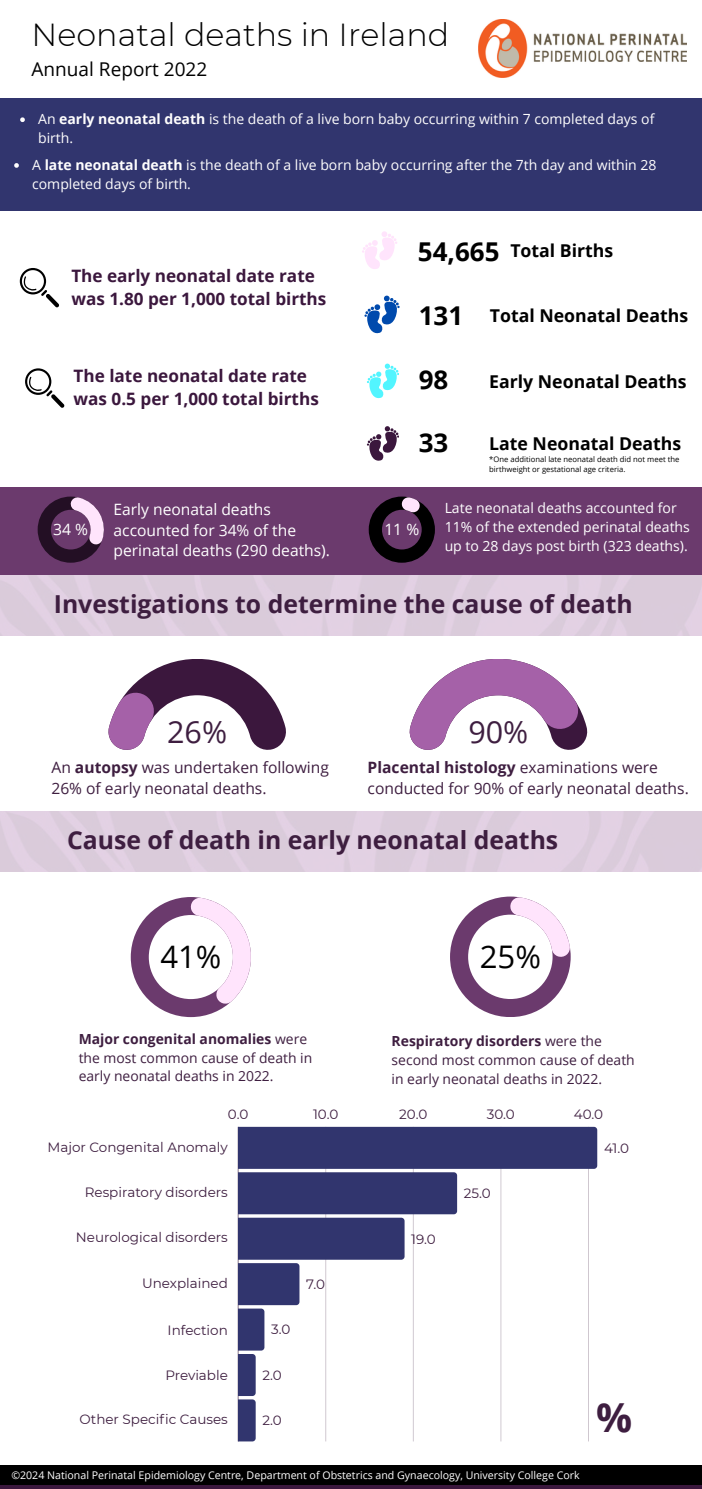
<style>
.page{position:relative;width:702px;height:1489px;background:#fff}
.page>*{position:absolute;margin:0;border:0;box-sizing:border-box;transform-origin:0 0}
.t1{font:700 40px "Open Sans";color:#3e1e40}
.t2{font:300 31.75px "Montserrat";color:#000}
.t3{font:31px "Open Sans";color:#000}
.t4{font:30.5px "Open Sans";color:#3e1e40}
.t5{font:700 26px "Open Sans";color:#000}
.t6{font:700 24.75px "Open Sans";color:#3e1e40}
.t7{font:19px "Open Sans";color:#000}
.t8{font:700 17.75px "Open Sans";color:#000}
.t9{font:700 17.25px/22.8px "Open Sans";color:#3b173d}
.t10{font:15.75px "Open Sans";color:#fff}
.t11{font:15.5px/20.8px "Open Sans";color:#3e1e40}
.t12{font:15.5px/20.8px "Open Sans";color:#fff}
.t13{font:14px/18.8px "Open Sans";color:#fffefe}
.t14{font:14px/18.5px "Open Sans";color:#3e1e40}
.t15{font:14px/18.8px "Open Sans";color:#fff}
.t16{font:13.5px "Montserrat";color:#3e1e40}
.t17{font:10.5px "Open Sans";color:#fff}
.t18{font:7.75px/10.2px "Open Sans";color:#000}
.s1{font-weight:700}
</style>
<div class="page">
<img style="left:478px;top:19px;width:208px;height:58px">
<div style="left:0;top:98px;width:701px;height:113px;background:#31356e"></div>
<div style="left:0;top:1465px;width:701px;height:24px;background:#000"></div>
<hr style="left:0;top:1485px;width:701px;height:4px;background:#3b173d">
<svg style="left:20px;top:268px;width:39px;height:39px"></svg>
<svg style="left:362px;top:231px;width:35px;height:38px"></svg>
<svg style="left:364px;top:296px;width:35px;height:38px"></svg>
<svg style="left:367px;top:364px;width:31px;height:35px"></svg>
<div style="left:0;top:487px;width:701px;height:135px;background:#6b3a6d"></div>
<svg style="left:38px;top:496px;width:66px;height:67px"></svg>
<div style="left:0;top:575px;width:701px;height:61px;background:#dacbda"></div>
<svg style="left:108px;top:659px;width:178px;height:91px"></svg>
<svg style="left:409px;top:659px;width:178px;height:91px"></svg>
<div style="left:0;top:811px;width:701px;height:63px;background:#dacbdb"></div>
<svg style="left:131px;top:897px;width:120px;height:120px"></svg>
<svg style="left:450px;top:896px;width:120px;height:121px"></svg>
<hr style="left:237px;top:1127px;width:1px;height:314px;background:#3e1e40">
<svg style="left:238px;top:1127px;width:359px;height:314px"></svg>
<svg style="left:20px;top:117px;width:5px;height:5px"></svg>
<svg style="left:14px;top:163px;width:5px;height:5px"></svg>
<svg style="left:25px;top:368px;width:39px;height:40px"></svg>
<svg style="left:367px;top:426px;width:31px;height:35px"></svg>
<svg style="left:368px;top:496px;width:66px;height:67px"></svg>
<h4 class="t2" style="left:32px;top:15px;width:419px">Neonatal deaths in Ireland</h4>
<p class="t7" style="left:32px;top:56px;width:177px">Annual Report 2022</p>
<p class="t13" style="left:38px;top:110px;width:617px">An <span class="s1">early neonatal death</span> is the death of a live born baby occurring within 7 completed days of birth.</p>
<p class="t13" style="left:32px;top:155px;width:625px">A <span class="s1">late neonatal death</span> is the death of a live born baby occurring after the 7th day and within 28 completed days of birth.</p>
<p class="t9" style="left:71px;top:264px;width:256px">The early neonatal date rate was 1.80 per 1,000 total births</p>
<h3 class="t9" style="left:74px;top:364px;width:247px">The late neonatal date rate was 0.5 per 1,000 total births</h3>
<p class="t10" style="left:53px;top:519px;width:36px">34 %</p>
<h3 class="t12" style="left:113px;top:498px;width:218px">Early neonatal deaths accounted for 34% of the perinatal deaths (290 deaths).</h3>
<h3 class="t5" style="left:418px;top:233px;width:83px">54,665</h3>
<p class="t8" style="left:510px;top:238px;width:104px">Total Births</p>
<p class="t5" style="left:418px;top:297px;width:46px">131</p>
<h2 class="t8" style="left:489px;top:303px;width:200px">Total Neonatal Deaths</h2>
<h3 class="t5" style="left:418px;top:361px;width:31px">98</h3>
<h2 class="t8" style="left:489px;top:369px;width:199px">Early Neonatal Deaths</h2>
<p class="t5" style="left:418px;top:424px;width:31px">33</p>
<p class="t8" style="left:489px;top:431px;width:193px">Late Neonatal Deaths</p>
<p class="t10" style="left:384px;top:519px;width:36px">11 %</p>
<p class="t18" style="left:489px;top:454px;width:191px">*One additional late neonatal death did not meet the birthweight or gestational age criteria.</p>
<h5 class="t15" style="left:444px;top:499px;width:247px">Late neonatal deaths accounted for<br>11% of the extended perinatal deaths up to 28 days post birth (323 deaths).</h5>
<h1 class="t6" style="left:54px;top:587px;width:580px">Investigations to determine the cause of death</h1>
<h3 class="t4" style="left:167px;top:710px;width:61px">26%</h3>
<h3 class="t4" style="left:468px;top:710px;width:61px">90%</h3>
<p class="t11" style="left:51px;top:757px;width:279px">An <span class="s1">autopsy</span> was undertaken following<br>26% of early neonatal deaths.</p>
<h3 class="t11" style="left:367px;top:757px;width:322px"><span class="s1">Placental histology</span> examinations were conducted for 90% of early neonatal deaths.</h3>
<p class="t6" style="left:67px;top:823px;width:492px">Cause of death in early neonatal deaths</p>
<h3 class="t3" style="left:160px;top:935px;width:62px">41%</h3>
<h3 class="t3" style="left:479px;top:935px;width:63px">25%</h3>
<p class="t14" style="left:79px;top:1029px;width:235px"><span class="s1">Major congenital anomalies</span> were the most common cause of death in early neonatal deaths in 2022.</p>
<h3 class="t14" style="left:391px;top:1032px;width:244px"><span class="s1">Respiratory disorders</span> were the second most common cause of death in early neonatal deaths in 2022.</h3>
<p class="t16" style="left:228px;top:1106px;width:22px">0.0</p>
<p class="t16" style="left:313px;top:1106px;width:27px">10.0</p>
<p class="t16" style="left:399px;top:1106px;width:30px">20.0</p>
<p class="t16" style="left:486px;top:1106px;width:30px">30.0</p>
<p class="t16" style="left:573px;top:1106px;width:31px">40.0</p>
<p class="t16" style="left:47px;top:1138px;width:182px">Major Congenital Anomaly</p>
<p class="t16" style="left:603px;top:1139px;width:27px">41.0</p>
<p class="t16" style="left:85px;top:1184px;width:144px">Respiratory disorders</p>
<p class="t16" style="left:463px;top:1185px;width:28px">25.0</p>
<p class="t16" style="left:76px;top:1229px;width:153px">Neurological disorders</p>
<p class="t16" style="left:411px;top:1230px;width:26px">19.0</p>
<p class="t16" style="left:142px;top:1275px;width:87px">Unexplained</p>
<p class="t16" style="left:306px;top:1276px;width:20px">7.0</p>
<p class="t16" style="left:167px;top:1322px;width:62px">Infection</p>
<p class="t16" style="left:271px;top:1321px;width:21px">3.0</p>
<p class="t16" style="left:165px;top:1367px;width:64px">Previable</p>
<p class="t16" style="left:262px;top:1366px;width:21px">2.0</p>
<p class="t16" style="left:79px;top:1411px;width:150px">Other Specific Causes</p>
<p class="t16" style="left:262px;top:1412px;width:21px">2.0</p>
<p class="t17" style="left:11px;top:1467px;width:569px">©2024 National Perinatal Epidemiology Centre, Department of Obstetrics and Gynaecology, University College Cork</p>
<p class="t1" style="left:595px;top:1389px;width:37px">%</p>
</div>
